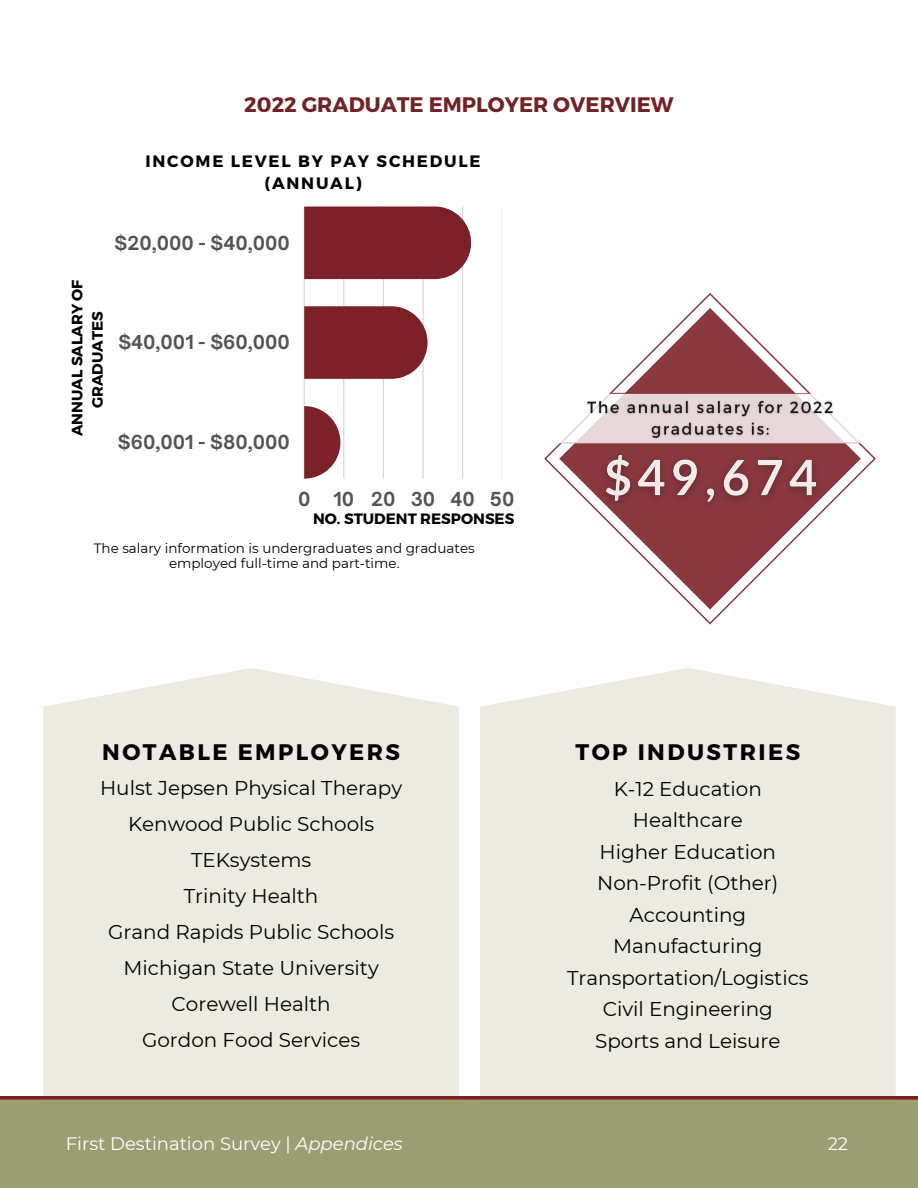
<style>
.page{position:relative;width:918px;height:1188px;background:#fff}
.page>*{position:absolute;margin:0;border:0;box-sizing:border-box;transform-origin:0 0}
.t1{font:700 22.5px "Montserrat";letter-spacing:.11em;color:#000}
.t2{font:700 21px "Montserrat";color:#722127}
.t3{font:19.95px "Montserrat";color:#000}
.t4{font:700 18.45px "Open Sauce One";color:#545454}
.t5{font:18px "Montserrat";color:#fff}
.t6{font:700 16.5px/22.5px "Montserrat";letter-spacing:.11em;color:#000;text-align:center}
.t7{font:700 15px/20.2px "Montserrat";color:#000;text-align:center}
.t8{font:13.5px/14.7px "Montserrat";color:#000;text-align:center}
.s1{font-style:italic}
</style>
<div class="page">
<div style="left:0;top:1096px;width:918px;height:92px;background:#9b9e72"></div>
<div style="left:44px;top:668px;width:415px;height:428px;background:#ebebe2"></div>
<div style="left:480px;top:668px;width:416px;height:428px;background:#ebebe2"></div>
<svg style="left:304px;top:207px;width:198px;height:272px"></svg>
<div style="left:304px;top:207px;width:167px;height:72px;background:#7c2128"></div>
<svg style="left:304px;top:306px;width:124px;height:73px;background:#853037"></svg>
<svg style="left:304px;top:406px;width:36px;height:73px"></svg>
<svg style="left:544px;top:293px;width:332px;height:332px"></svg>
<hr style="left:611px;top:393px;width:199px;height:1px;background:#7c2128">
<img style="left:591px;top:443px;width:245px;height:78px">
<div style="left:544px;top:394px;width:332px;height:49px;background:#fff;border-radius:3px"></div>
<img style="left:584px;top:395px;width:255px;height:48px">
<p class="t2" style="left:244px;top:91px;width:431px">2022 GRADUATE EMPLOYER OVERVIEW</p>
<p class="t6" style="left:145px;top:149px;width:337px">INCOME LEVEL BY PAY SCHEDULE (ANNUAL)</p>
<p class="t7" style="left:66px;top:436px;width:158px;rotate:-90deg">ANNUAL SALARY OF<br>GRADUATES</p>
<p class="t4" style="left:115px;top:231px;width:177px">$20,000 - $40,000</p>
<p class="t4" style="left:118px;top:331px;width:173px">$40,001 - $60,000</p>
<p class="t4" style="left:118px;top:431px;width:174px">$60,001 - $80,000</p>
<p class="t4" style="left:298px;top:487px;width:14px">0</p>
<p class="t4" style="left:333px;top:487px;width:22px">10</p>
<p class="t4" style="left:371px;top:487px;width:26px">20</p>
<p class="t4" style="left:411px;top:487px;width:26px">30</p>
<p class="t4" style="left:450px;top:487px;width:26px">40</p>
<p class="t4" style="left:490px;top:487px;width:26px">50</p>
<p class="t7" style="left:313px;top:508px;width:203px">NO. STUDENT RESPONSES</p>
<p class="t8" style="left:94px;top:541px;width:382px">The salary information is undergraduates and graduates employed full-time and part-time.</p>
<p class="t1" style="left:102px;top:737px;width:299px">NOTABLE EMPLOYERS</p>
<p class="t1" style="left:576px;top:737px;width:226px">TOP INDUSTRIES</p>
<p class="t3" style="left:100px;top:776px;width:304px">Hulst Jepsen Physical Therapy</p>
<p class="t3" style="left:128px;top:812px;width:248px">Kenwood Public Schools</p>
<p class="t3" style="left:191px;top:848px;width:122px">TEKsystems</p>
<p class="t3" style="left:184px;top:884px;width:136px">Trinity Health</p>
<p class="t3" style="left:108px;top:920px;width:288px">Grand Rapids Public Schools</p>
<p class="t3" style="left:123px;top:956px;width:257px">Michigan State University</p>
<p class="t3" style="left:172px;top:992px;width:161px">Corewell Health</p>
<p class="t3" style="left:142px;top:1028px;width:220px">Gordon Food Services</p>
<p class="t3" style="left:614px;top:776px;width:150px">K-12 Education</p>
<p class="t3" style="left:633px;top:808px;width:111px">Healthcare</p>
<p class="t3" style="left:600px;top:839px;width:178px">Higher Education</p>
<p class="t3" style="left:597px;top:871px;width:183px">Non-Profit (Other)</p>
<p class="t3" style="left:630px;top:902px;width:118px">Accounting</p>
<p class="t3" style="left:613px;top:934px;width:151px">Manufacturing</p>
<p class="t3" style="left:567px;top:965px;width:243px">Transportation/Logistics</p>
<p class="t3" style="left:603px;top:997px;width:172px">Civil Engineering</p>
<p class="t3" style="left:595px;top:1028px;width:187px">Sports and Leisure</p>
<p class="t5" style="left:66px;top:1133px;width:338px">First Destination Survey | <span class="s1">Appendices</span></p>
<p class="t5" style="left:828px;top:1133px;width:22px">22</p>
</div>
